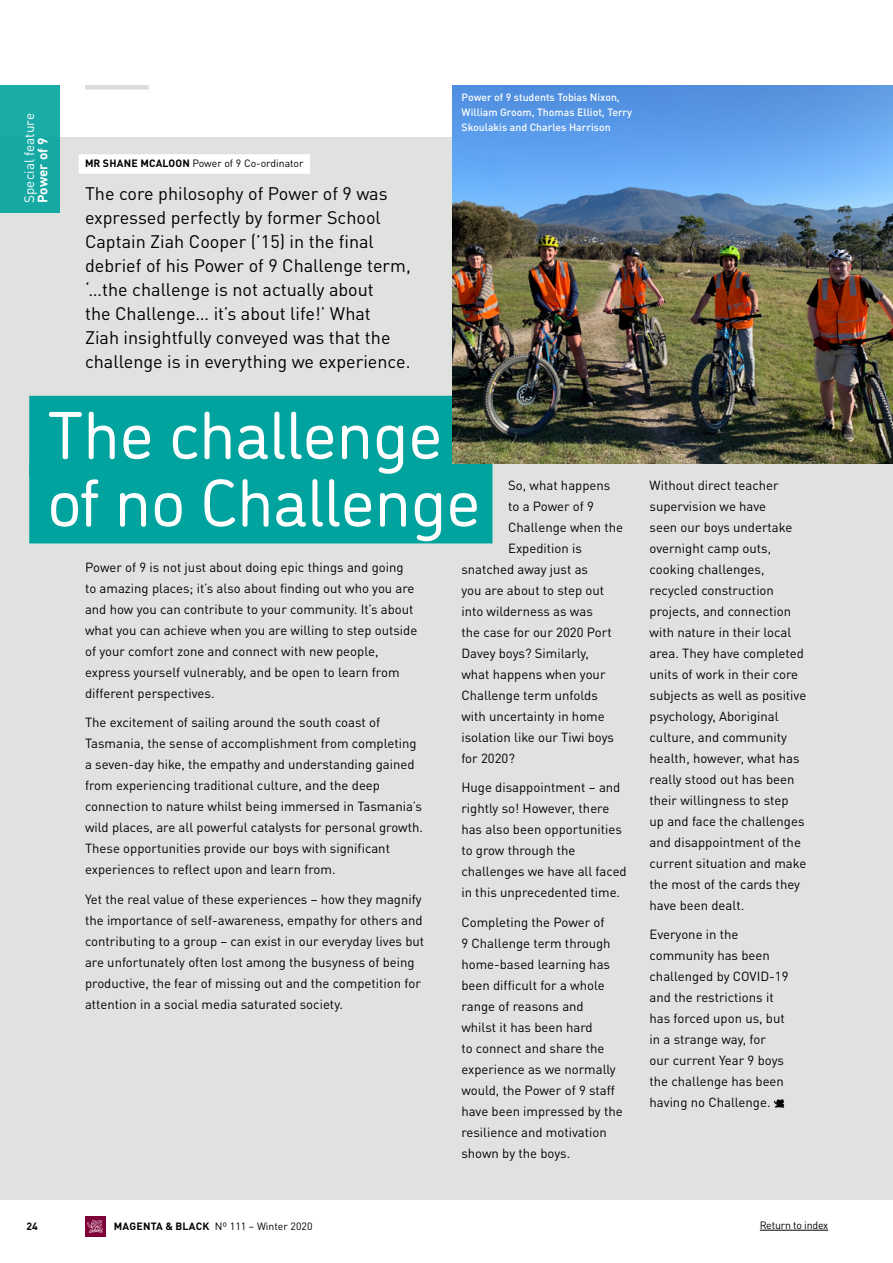
<style>
.page{position:relative;width:893px;height:1263px;background:#fff}
.page>*{position:absolute;margin:0;border:0;box-sizing:border-box;transform-origin:0 0}
.t1{font:67.5px/67.5px "DI Nosaur";color:#fff}
.t2{font:18px/24px "DIN Pro";color:#000}
.t3{font:13.5px "DIN Pro";color:#fff}
.t4{font:700 13.5px "DIN Pro";letter-spacing:-.005em;color:#fff}
.t5{font:13.2px/21px "DIN Pro";color:#000}
.t6{font:10.65px "DIN Pro";letter-spacing:-.02em;color:#000}
.t7{font:500 10.5px/15px "DIN Pro";color:#fff}
.t8{font:10.5px "DIN Pro";color:#000}
.t9{font:700 10.5px "DIN Pro";color:#000}
.s1{font-weight:700}
</style>
<div class="page">
<div style="left:85px;top:1216px;width:20px;height:20px;background:#7e0039"></div>
<svg style="left:87px;top:1220px;width:16px;height:13px"></svg>
<hr style="left:760px;top:1230px;width:68px;height:1px;background:#000">
<div style="left:0;top:137px;width:893px;height:1062px;background:#e0e2df"></div>
<div style="left:79px;top:154px;width:231px;height:20px;background:#fff"></div>
<div style="left:0;top:85px;width:60px;height:128px;background:#16a9a3"></div>
<div style="left:29px;top:396px;width:425px;height:80px;background:#00a39d"></div>
<div style="left:29px;top:463px;width:463px;height:80px;background:#00a39d"></div>
<svg style="left:774px;top:1099px;width:10px;height:9px"></svg>
<div style="left:85px;top:85px;width:64px;height:5px;background:#daddda"></div>
<img style="left:453px;top:85px;width:440px;height:378px">
<p class="t3" style="left:19px;top:203px;width:91px;rotate:-90deg">Special feature</p>
<p class="t4" style="left:31px;top:203px;width:66px;rotate:-90deg">Power of 9</p>
<p class="t8" style="left:85px;top:155px;width:220px"><span class="s1">MR SHANE MCALOON</span> Power of 9 Co-ordinator</p>
<p class="t2" style="left:85px;top:180px;width:327px">The core philosophy of Power of 9 was expressed perfectly by former School Captain Ziah Cooper (’15) in the final debrief of his Power of 9 Challenge term, ‘…the challenge is not actually about<br>the Challenge… it’s about life!’ What<br>Ziah insightfully conveyed was that the challenge is in everything we experience.</p>
<p class="t7" style="left:462px;top:89px;width:172px">Power of 9 students Tobias Nixon,<br>William Groom, Thomas Elliot, Terry<br>Skoulakis and Charles Harrison</p>
<h1 class="t1" style="left:47px;top:397px;width:435px">The challenge of no Challenge</h1>
<p class="t5" style="left:508px;top:473px;width:104px">So, what happens</p>
<p class="t5" style="left:508px;top:494px;width:87px">to a Power of 9</p>
<p class="t5" style="left:508px;top:515px;width:117px">Challenge when the</p>
<p class="t5" style="left:508px;top:536px;width:75px">Expedition is</p>
<p class="t5" style="left:461px;top:557px;width:128px">snatched away just as</p>
<p class="t5" style="left:461px;top:578px;width:144px">you are about to step out</p>
<p class="t5" style="left:461px;top:599px;width:133px">into wilderness as was</p>
<p class="t5" style="left:461px;top:620px;width:152px">the case for our 2020 Port</p>
<p class="t5" style="left:461px;top:641px;width:129px">Davey boys? Similarly,</p>
<p class="t5" style="left:461px;top:662px;width:146px">what happens when your</p>
<p class="t5" style="left:461px;top:683px;width:138px">Challenge term unfolds</p>
<p class="t5" style="left:461px;top:704px;width:145px">with uncertainty in home</p>
<p class="t5" style="left:461px;top:725px;width:154px">isolation like our Tiwi boys</p>
<p class="t5" style="left:461px;top:746px;width:55px">for 2020?</p>
<p class="t5" style="left:461px;top:776px;width:167px">Huge disappointment – and rightly so! However, there has also been opportunities to grow through the challenges we have all faced in this unprecedented time.</p>
<p class="t5" style="left:461px;top:910px;width:163px">Completing the Power of<br>9 Challenge term through home-based learning has been difficult for a whole range of reasons and<br>whilst it has been hard<br>to connect and share the experience as we normally would, the Power of 9 staff have been impressed by the resilience and motivation shown by the boys.</p>
<p class="t5" style="left:85px;top:555px;width:334px">Power of 9 is not just about doing epic things and going to amazing places; it’s also about finding out who you are and how you can contribute to your community. It’s about what you can achieve when you are willing to step outside of your comfort zone and connect with new people, express yourself vulnerably, and be open to learn from different perspectives.</p>
<p class="t5" style="left:85px;top:711px;width:339px">The excitement of sailing around the south coast of Tasmania, the sense of accomplishment from completing a seven-day hike, the empathy and understanding gained from experiencing traditional culture, and the deep connection to nature whilst being immersed in Tasmania’s wild places, are all powerful catalysts for personal growth.<br>These opportunities provide our boys with significant experiences to reflect upon and learn from.</p>
<p class="t5" style="left:85px;top:887px;width:341px">Yet the real value of these experiences – how they magnify the importance of self-awareness, empathy for others and contributing to a group – can exist in our everyday lives but are unfortunately often lost among the busyness of being productive, the fear of missing out and the competition for attention in a social media saturated society.</p>
<p class="t5" style="left:649px;top:473px;width:158px">Without direct teacher supervision we have<br>seen our boys undertake overnight camp outs, cooking challenges, recycled construction projects, and connection with nature in their local area. They have completed units of work in their core subjects as well as positive psychology, Aboriginal culture, and community health, however, what has really stood out has been their willingness to step up and face the challenges and disappointment of the current situation and make the most of the cards they have been dealt.</p>
<p class="t5" style="left:649px;top:923px;width:141px">Everyone in the community has been challenged by COVID-19 and the restrictions it has forced upon us, but in a strange way, for our current Year 9 boys the challenge has been having no Challenge.</p>
<p class="t9" style="left:27px;top:1218px;width:13px">24</p>
<p class="t8" style="left:114px;top:1217px;width:200px"><span class="s1">MAGENTA &amp; BLACK</span> Nº 111 – Winter 2020</p>
<p class="t6" style="left:760px;top:1216px;width:70px">Return to index</p>
</div>
